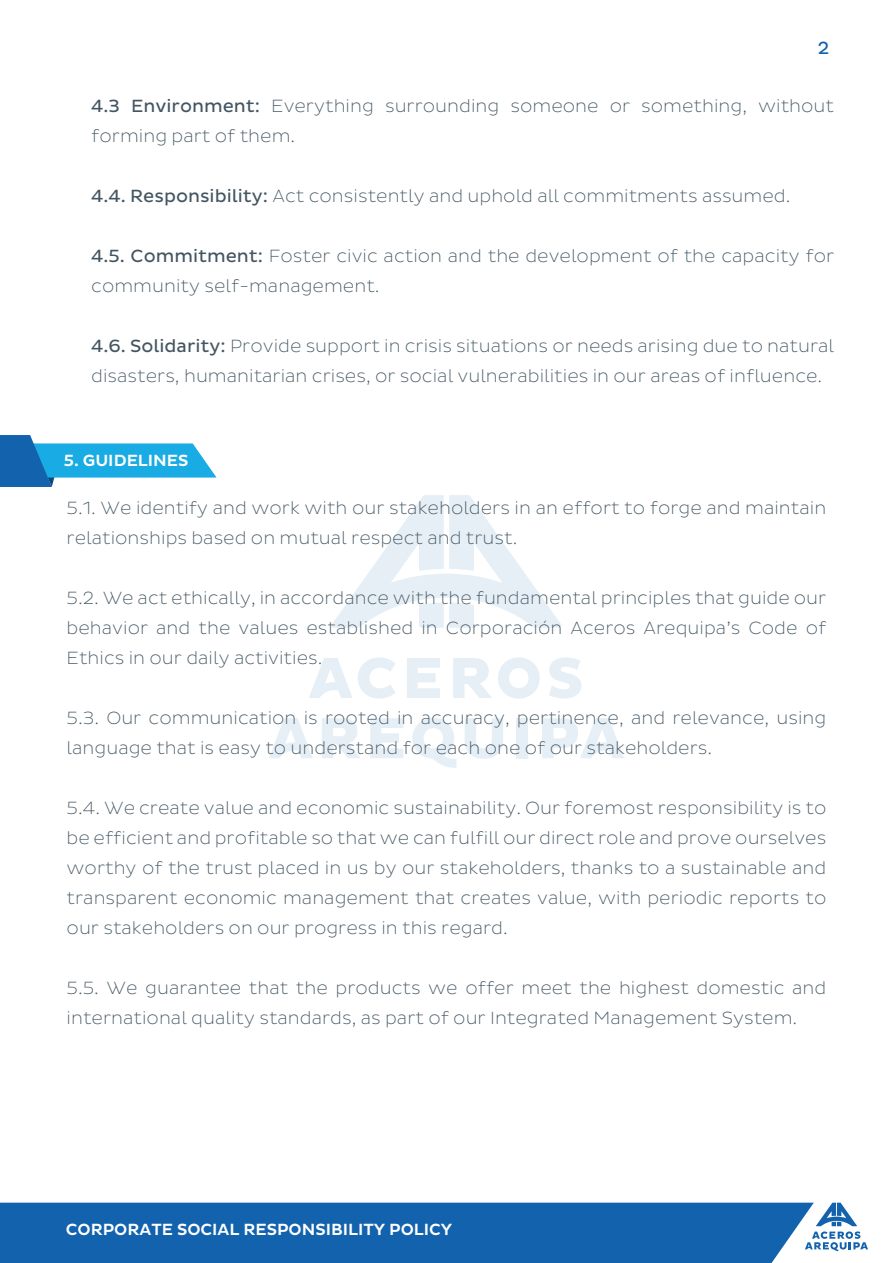
<style>
.page{position:relative;width:893px;height:1263px;background:#fff}
.page>*{position:absolute;margin:0;border:0;box-sizing:border-box;transform-origin:0 0}
.t1{font:200 18px/30px "Pluto Sans";color:#435662}
.t2{font:18px "Pluto Sans";color:#1262ad}
.t3{font:500 16.5px "Pluto Sans";color:#fff}
.s1{font-weight:400}
</style>
<div class="page">
<div style="left:0;top:1203px;width:805px;height:60px;background:#1262ad"></div>
<svg style="left:805px;top:1203px;width:63px;height:48px"></svg>
<svg style="left:332px;top:495px;width:229px;height:133px"></svg>
<svg style="left:407px;top:658px;width:33px;height:40px"></svg>
<svg style="left:453px;top:658px;width:39px;height:40px"></svg>
<svg style="left:498px;top:657px;width:42px;height:42px"></svg>
<svg style="left:549px;top:657px;width:32px;height:42px"></svg>
<svg style="left:309px;top:657px;width:86px;height:42px"></svg>
<svg style="left:412px;top:718px;width:44px;height:50px"></svg>
<svg style="left:322px;top:718px;width:38px;height:40px"></svg>
<svg style="left:370px;top:718px;width:33px;height:40px"></svg>
<svg style="left:465px;top:718px;width:38px;height:41px"></svg>
<div style="left:517px;top:718px;width:11px;height:40px;background:#e7eff6"></div>
<svg style="left:269px;top:718px;width:44px;height:40px"></svg>
<svg style="left:542px;top:718px;width:82px;height:40px"></svg>
<svg style="left:0;top:435px;width:217px;height:52px"></svg>
<p class="t2" style="left:818px;top:38px;width:13px">2</p>
<p class="t1" style="left:91px;top:91px;width:744px"><span class="s1">4.3 Environment:</span> Everything surrounding someone or something, without forming part of them.</p>
<p class="t1" style="left:91px;top:181px;width:701px"><span class="s1">4.4. Responsibility:</span> Act consistently and uphold all commitments assumed.</p>
<p class="t1" style="left:91px;top:241px;width:744px"><span class="s1">4.5. Commitment:</span> Foster civic action and the development of the capacity for community self-management.</p>
<p class="t1" style="left:91px;top:331px;width:744px"><span class="s1">4.6. Solidarity:</span> Provide support in crisis situations or needs arising due to natural disasters, humanitarian crises, or social vulnerabilities in our areas of influence.</p>
<p class="t3" style="left:64px;top:451px;width:126px">5. GUIDELINES</p>
<p class="t1" style="left:67px;top:493px;width:761px">5.1. We identify and work with our stakeholders in an effort to forge and maintain relationships based on mutual respect and trust.</p>
<p class="t1" style="left:67px;top:583px;width:761px;text-align:justify">5.2. We act ethically, in accordance with the fundamental principles that guide our behavior and the values established in Corporación Aceros Arequipa’s Code of Ethics in our daily activities.</p>
<p class="t1" style="left:67px;top:703px;width:761px">5.3. Our communication is rooted in accuracy, pertinence, and relevance, using language that is easy to understand for each one of our stakeholders.</p>
<p class="t1" style="left:67px;top:793px;width:761px;text-align:justify">5.4. We create value and economic sustainability. Our foremost responsibility is to be efficient and profitable so that we can fulfill our direct role and prove ourselves worthy of the trust placed in us by our stakeholders, thanks to a sustainable and transparent economic management that creates value, with periodic reports to our stakeholders on our progress in this regard.</p>
<p class="t1" style="left:67px;top:973px;width:761px">5.5. We guarantee that the products we offer meet the highest domestic and international quality standards, as part of our Integrated Management System.</p>
<p class="t3" style="left:66px;top:1220px;width:388px">CORPORATE SOCIAL RESPONSIBILITY POLICY</p>
</div>
